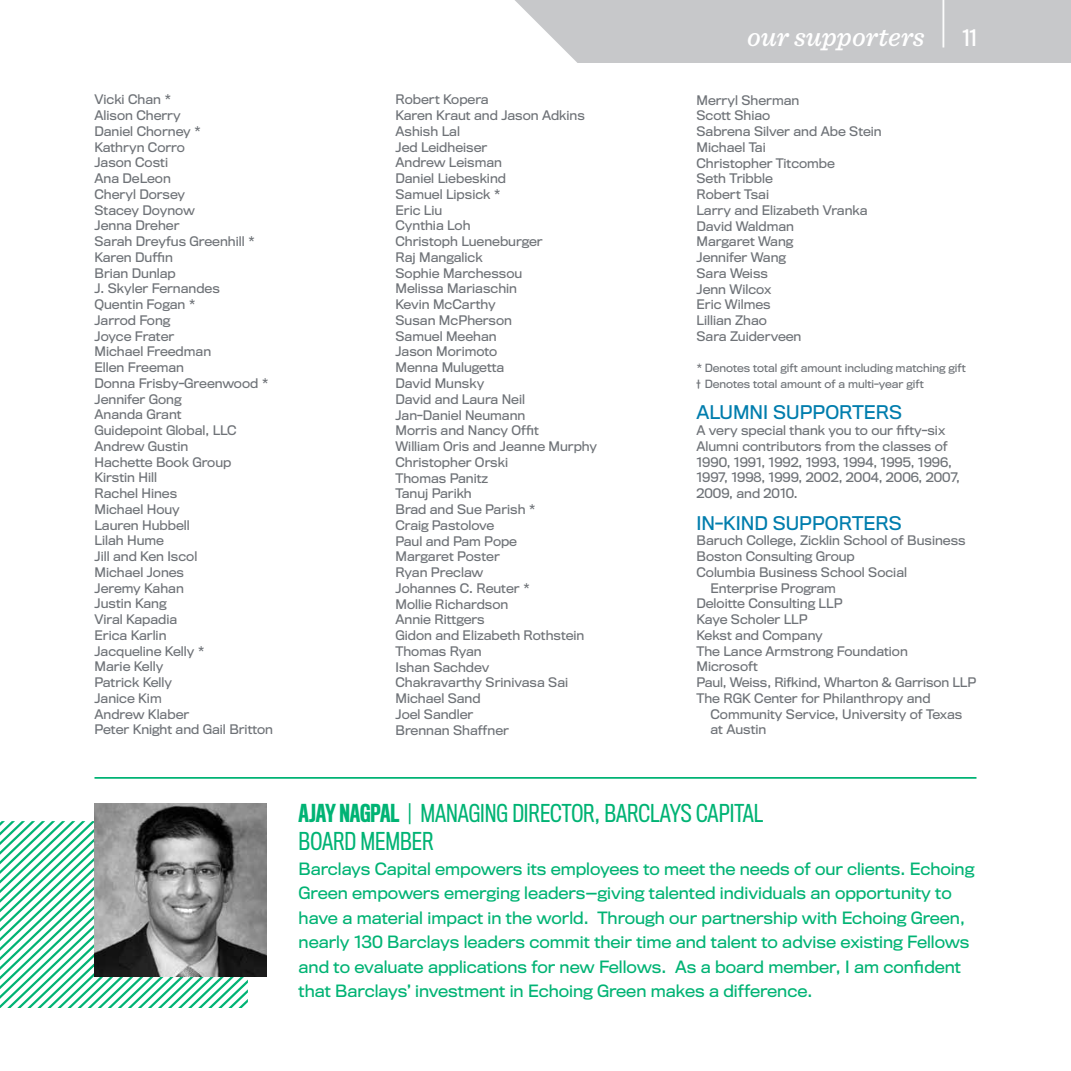
<style>
.page{position:relative;width:1071px;height:1071px;background:#fff}
.page>*{position:absolute;margin:0;border:0;box-sizing:border-box;transform-origin:0 0}
.t1{font:67.38px "Titling Gothic FB Standard Cond";color:#fff;scale:.29 1}
.t2{font:italic 500 28px "Sentinel";color:#fff}
.t3{font:condensed 22.75px/28px "Titling Gothic FB";color:#00b374}
.t4{font:21px "Titling Gothic FB Standard Cond";color:#fff}
.t5{font:17.5px "Titling Gothic FB";color:#007dad}
.t6{font:15.75px/24.5px "Titling Gothic FB";color:#00b374}
.t7{font:12.25px/15.8px "Titling Gothic FB";color:#6e7277}
.t8{font:10.5px/15.8px "Titling Gothic FB";color:#6e7277}
.s1{font-family:"Titling Gothic FB Medium Comp";font-stretch:normal}
.s2{font-size:21px}
</style>
<div class="page">
<svg style="left:0;top:821px;width:248px;height:187px"></svg>
<img style="left:94px;top:804px;width:173px;height:172px">
<div style="left:515px;top:0;width:556px;height:63px;background:#c7c8ca"></div>
<hr style="left:94px;top:777px;width:882px;height:2px;background:#00b374">
<h2 class="t2" style="left:747px;top:15px;width:179px">our supporters</h2>
<h1 class="t1" style="left:941px;top:-32px;width:18px">|</h1>
<h3 class="t4" style="left:963px;top:26px;width:15px">11</h3>
<p class="t7" style="left:94px;top:92px;width:180px">Vicki Chan *<br>Alison Cherry<br>Daniel Chorney *<br>Kathryn Corro<br>Jason Costi<br>Ana DeLeon<br>Cheryl Dorsey<br>Stacey Doynow<br>Jenna Dreher<br>Sarah Dreyfus Greenhill *<br>Karen Duffin<br>Brian Dunlap<br>J. Skyler Fernandes<br>Quentin Fogan *<br>Jarrod Fong<br>Joyce Frater<br>Michael Freedman<br>Ellen Freeman<br>Donna Frisby-Greenwood *<br>Jennifer Gong<br>Ananda Grant<br>Guidepoint Global, LLC<br>Andrew Gustin<br>Hachette Book Group<br>Kirstin Hill<br>Rachel Hines<br>Michael Houy<br>Lauren Hubbell<br>Lilah Hume<br>Jill and Ken Iscol<br>Michael Jones<br>Jeremy Kahan<br>Justin Kang<br>Viral Kapadia<br>Erica Karlin<br>Jacqueline Kelly *<br>Marie Kelly<br>Patrick Kelly<br>Janice Kim<br>Andrew Klaber<br>Peter Knight and Gail Britton</p>
<p class="t7" style="left:395px;top:92px;width:203px">Robert Kopera<br>Karen Kraut and Jason Adkins<br>Ashish Lal<br>Jed Leidheiser<br>Andrew Leisman<br>Daniel Liebeskind<br>Samuel Lipsick *<br>Eric Liu<br>Cynthia Loh<br>Christoph Lueneburger<br>Raj Mangalick<br>Sophie Marchessou<br>Melissa Mariaschin<br>Kevin McCarthy<br>Susan McPherson<br>Samuel Meehan<br>Jason Morimoto<br>Menna Mulugetta<br>David Munsky<br>David and Laura Neil<br>Jan-Daniel Neumann<br>Morris and Nancy Offit<br>William Oris and Jeanne Murphy<br>Christopher Orski<br>Thomas Panitz<br>Tanuj Parikh<br>Brad and Sue Parish *<br>Craig Pastolove<br>Paul and Pam Pope<br>Margaret Poster<br>Ryan Preclaw<br>Johannes C. Reuter *<br>Mollie Richardson<br>Annie Rittgers<br>Gidon and Elizabeth Rothstein<br>Thomas Ryan<br>Ishan Sachdev<br>Chakravarthy Srinivasa Sai<br>Michael Sand<br>Joel Sandler<br>Brennan Shaffner</p>
<p class="t7" style="left:696px;top:92px;width:187px">Merryl Sherman<br>Scott Shiao<br>Sabrena Silver and Abe Stein<br>Michael Tai<br>Christopher Titcombe<br>Seth Tribble<br>Robert Tsai<br>Larry and Elizabeth Vranka<br>David Waldman<br>Margaret Wang<br>Jennifer Wang<br>Sara Weiss<br>Jenn Wilcox<br>Eric Wilmes<br>Lillian Zhao<br>Sara Zuiderveen</p>
<p class="t8" style="left:696px;top:360px;width:271px">* Denotes total gift amount including matching gift † Denotes total amount of a multi-year gift</p>
<h3 class="t5" style="left:696px;top:402px;width:207px">ALUMNI SUPPORTERS</h3>
<p class="t7" style="left:696px;top:422px;width:265px">A very special thank you to our fifty-six Alumni contributors from the classes of 1990, 1991, 1992, 1993, 1994, 1995, 1996, 1997, 1998, 1999, 2002, 2004, 2006, 2007, 2009, and 2010.</p>
<h3 class="t5" style="left:696px;top:512px;width:207px">IN-KIND SUPPORTERS</h3>
<p class="t7" style="left:696px;top:533px;width:271px">Baruch College, Zicklin School of Business</p>
<p class="t7" style="left:696px;top:548px;width:160px">Boston Consulting Group</p>
<p class="t7" style="left:696px;top:564px;width:212px">Columbia Business School Social</p>
<p class="t7" style="left:711px;top:580px;width:127px">Enterprise Program</p>
<p class="t7" style="left:696px;top:596px;width:148px">Deloitte Consulting LLP</p>
<p class="t7" style="left:696px;top:611px;width:113px">Kaye Scholer LLP</p>
<p class="t7" style="left:696px;top:627px;width:128px">Kekst and Company</p>
<p class="t7" style="left:696px;top:643px;width:213px">The Lance Armstrong Foundation</p>
<p class="t7" style="left:696px;top:659px;width:63px">Microsoft</p>
<p class="t7" style="left:696px;top:674px;width:282px">Paul, Weiss, Rifkind, Wharton &amp; Garrison LLP</p>
<p class="t7" style="left:696px;top:690px;width:236px">The RGK Center for Philanthropy and</p>
<p class="t7" style="left:711px;top:706px;width:253px">Community Service, University of Texas</p>
<p class="t7" style="left:711px;top:722px;width:57px">at Austin</p>
<h3 class="t3" style="left:299px;top:799px;width:466px"><span class="s1">AJAY NAGPAL</span> <span class="s2">|</span> MANAGING DIRECTOR, BARCLAYS CAPITAL<br>BOARD MEMBER</h3>
<p class="t6" style="left:299px;top:856px;width:677px">Barclays Capital empowers its employees to meet the needs of our clients. Echoing Green empowers emerging leaders—giving talented individuals an opportunity to have a material impact in the world. Through our partnership with Echoing Green, nearly 130 Barclays leaders commit their time and talent to advise existing Fellows and to evaluate applications for new Fellows. As a board member, I am confident that Barclays’ investment in Echoing Green makes a difference.</p>
</div>
